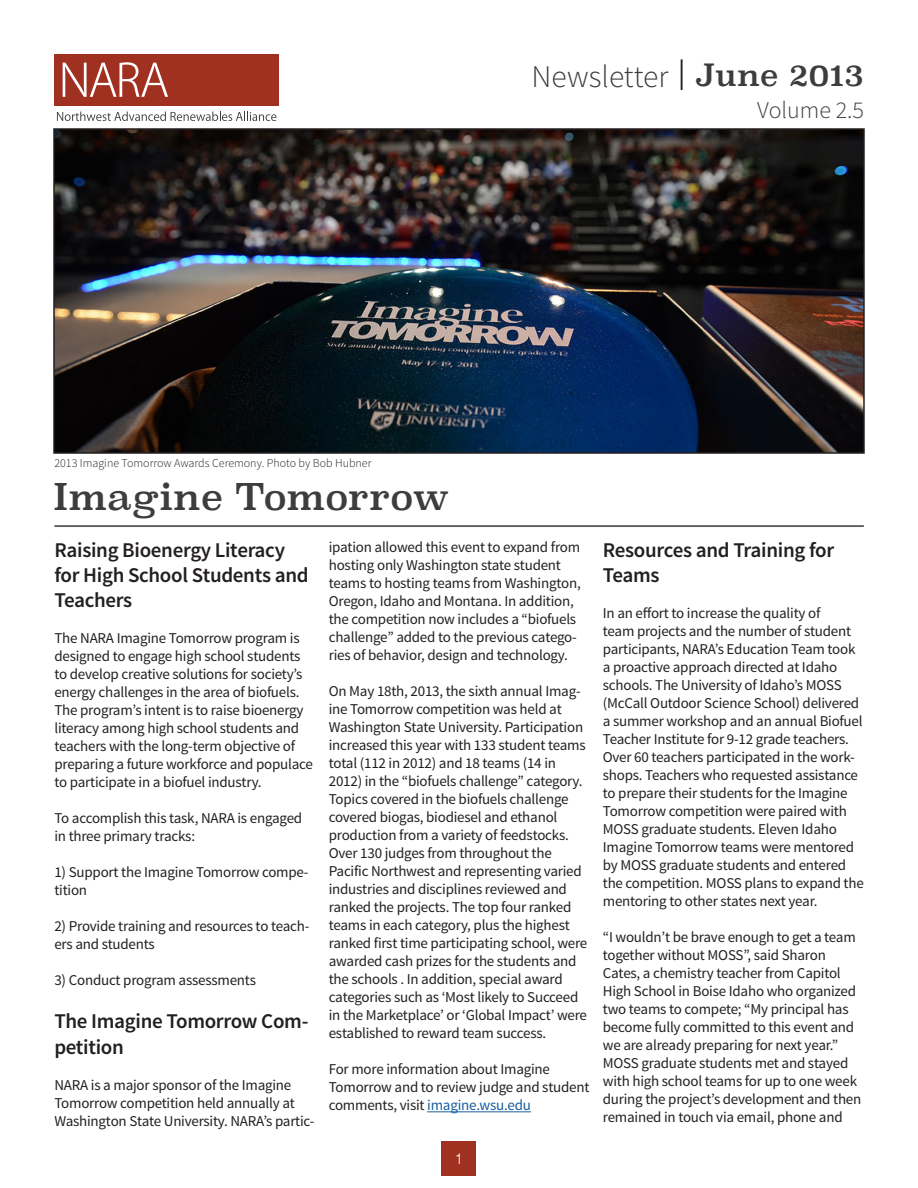
<style>
.page{position:relative;width:918px;height:1188px;background:#fff}
.page>*{position:absolute;margin:0;border:0;box-sizing:border-box;transform-origin:0 0}
.t1{font:36px "Superclarendon";color:#3d3d3d}
.t2{font:300 31.5px "Source Sans Pro";color:#3d3d3d}
.t3{font:30px "Superclarendon";color:#3d3d3d}
.t4{font:300 24px "Source Sans Pro";color:#3d3d3d}
.t5{font:600 21px/25.2px "Source Sans Pro";letter-spacing:-.015em;color:#231f20}
.t6{font:15px/18px "Source Sans Pro";letter-spacing:-.015em;color:#231f20}
.t7{font:300 15px "Helvetica Neue";color:#fff}
.t8{font:300 12px "Source Sans Pro";color:#231f20}
.s1{color:#175d9e}
</style>
<div class="page">
<div style="left:442px;top:1141px;width:34px;height:35px;background:#a03120"></div>
<img style="left:56px;top:131px;width:806px;height:320px">
<div style="left:53px;top:128px;width:812px;height:326px;border:2px solid #231f20"></div>
<div style="left:54px;top:54px;width:225px;height:51px;background:#a03120"></div>
<svg style="left:63px;top:62px;width:105px;height:35px"></svg>
<svg style="left:57px;top:112px;width:219px;height:9px"></svg>
<hr style="left:681px;top:59px;width:2px;height:31px;background:#231f20">
<hr style="left:54px;top:525px;width:810px;height:2px;background:#5e5e5e">
<hr style="left:427px;top:1111px;width:104px;height:1px;background:#175d9e">
<p class="t8" style="left:54px;top:456px;width:319px">2013 Imagine Tomorrow Awards Ceremony. Photo by Bob Hubner</p>
<p class="t2" style="left:532px;top:57px;width:138px">Newsletter</p>
<p class="t3" style="left:695px;top:55px;width:170px">June 2013</p>
<p class="t4" style="left:757px;top:96px;width:108px">Volume 2.5</p>
<p class="t1" style="left:53px;top:473px;width:398px">Imagine Tomorrow</p>
<p class="t5" style="left:54px;top:538px;width:256px">Raising Bioenergy Literacy for High School Students and<br>Teachers</p>
<p class="t6" style="left:54px;top:630px;width:260px">The NARA Imagine Tomorrow program is designed to engage high school students to develop creative solutions for society’s energy challenges in the area of biofuels.<br>The program’s intent is to raise bioenergy literacy among high school students and teachers with the long-term objective of preparing a future workforce and populace to participate in a biofuel industry.</p>
<p class="t6" style="left:54px;top:810px;width:249px">To accomplish this task, NARA is engaged in three primary tracks:</p>
<p class="t6" style="left:54px;top:864px;width:256px">1) Support the Imagine Tomorrow compe&shy;tition</p>
<p class="t6" style="left:54px;top:918px;width:257px">2) Provide training and resources to teach&shy;ers and students</p>
<p class="t6" style="left:54px;top:972px;width:203px">3) Conduct program assessments</p>
<p class="t5" style="left:54px;top:1009px;width:256px">The Imagine Tomorrow Com&shy;petition</p>
<p class="t6" style="left:54px;top:1076px;width:262px">NARA is a major sponsor of the Imagine<br>Tomorrow competition held annually at<br>Washington State University. NARA’s partic-</p>
<p class="t6" style="left:329px;top:539px;width:253px">ipation allowed this event to expand from hosting only Washington state student teams to hosting teams from Washington, Oregon, Idaho and Montana. In addition, the competition now includes a “biofuels challenge” added to the previous catego&shy;ries of behavior, design and technology.</p>
<p class="t6" style="left:329px;top:683px;width:260px">On May 18th, 2013, the sixth annual Imag&shy;ine Tomorrow competition was held at Washington State University. Participation increased this year with 133 student teams total (112 in 2012) and 18 teams (14 in 2012) in the “biofuels challenge” category.<br>Topics covered in the biofuels challenge covered biogas, biodiesel and ethanol production from a variety of feedstocks.<br>Over 130 judges from throughout the Pacific Northwest and representing varied industries and disciplines reviewed and ranked the projects. The top four ranked teams in each category, plus the highest ranked first time participating school, were awarded cash prizes for the students and the schools . In addition, special award categories such as ‘Most likely to Succeed in the Marketplace’ or ‘Global Impact’ were established to reward team success.</p>
<p class="t6" style="left:329px;top:1061px;width:262px">For more information about Imagine<br>Tomorrow and to review judge and student comments, visit <span class="s1">imagine.wsu.edu</span></p>
<p class="t7" style="left:455px;top:1147px;width:10px">1</p>
<p class="t5" style="left:603px;top:538px;width:233px">Resources and Training for<br>Teams</p>
<p class="t6" style="left:603px;top:604px;width:262px">In an effort to increase the quality of<br>team projects and the number of student participants, NARA’s Education Team took a proactive approach directed at Idaho schools. The University of Idaho’s MOSS (McCall Outdoor Science School) delivered a summer workshop and an annual Biofuel Teacher Institute for 9-12 grade teachers.<br>Over 60 teachers participated in the work&shy;shops. Teachers who requested assistance to prepare their students for the Imagine Tomorrow competition were paired with MOSS graduate students. Eleven Idaho Imagine Tomorrow teams were mentored by MOSS graduate students and entered the competition. MOSS plans to expand the mentoring to other states next year.</p>
<p class="t6" style="left:603px;top:928px;width:260px">“I wouldn’t be brave enough to get a team together without MOSS”, said Sharon Cates, a chemistry teacher from Capitol High School in Boise Idaho who organized two teams to compete; “My principal has become fully committed to this event and we are already preparing for next year.” MOSS graduate students met and stayed with high school teams for up to one week during the project’s development and then remained in touch via email, phone and</p>
</div>
